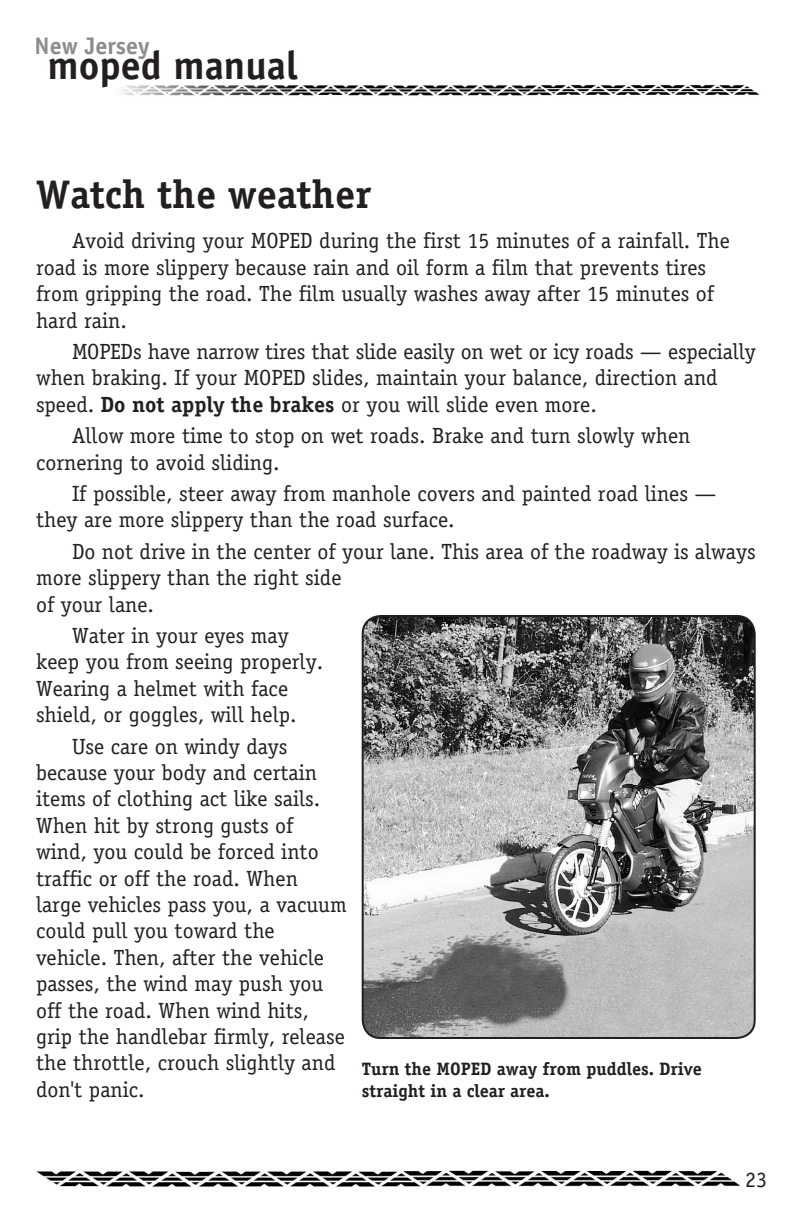
<style>
.page{position:relative;width:792px;height:1224px;background:#fff}
.page>*{position:absolute;margin:0;border:0;box-sizing:border-box;transform-origin:0 0}
.t1{font:700 40px "Officina Serif";color:#231f20}
.t2{font:700 40px "Officina Sans";color:#231f20}
.t3{font:700 24px "Officina Sans";color:#8a8c8f}
.t4{font:22px/26.4px "Officina Serif";color:#231f20}
.t5{font:700 18px/21.6px "Officina Serif";color:#231f20}
.s1{font-weight:700}
</style>
<div class="page">
<img style="left:62px;top:1170px;width:679px;height:17px">
<img style="left:120px;top:84px;width:640px;height:12px">
<svg style="left:36px;top:1171px;width:26px;height:16px"></svg>
<svg style="left:361px;top:615px;width:395px;height:423px;background:#909090"></svg>
<p class="t3" style="left:35px;top:32px;width:117px">New Jersey</p>
<h1 class="t2" style="left:48px;top:42px;width:252px">moped manual</h1>
<h1 class="t1" style="left:36px;top:171px;width:337px">Watch the weather</h1>
<p class="t4" style="left:36px;top:228px;width:695px;text-indent:36px">Avoid driving your MOPED during the first 15 minutes of a rainfall. The road is more slippery because rain and oil form a film that prevents tires from gripping the road. The film usually washes away after 15 minutes of hard rain.</p>
<p class="t4" style="left:36px;top:338px;width:721px;text-indent:36px">MOPEDs have narrow tires that slide easily on wet or icy roads — especially when braking. If your MOPED slides, maintain your balance, direction and speed. <span class="s1">Do not apply the brakes</span> or you will slide even more.</p>
<p class="t4" style="left:36px;top:422px;width:656px;text-indent:36px">Allow more time to stop on wet roads. Brake and turn slowly when cornering to avoid sliding.</p>
<p class="t4" style="left:36px;top:480px;width:682px;text-indent:36px">If possible, steer away from manhole covers and painted road lines — they are more slippery than the road surface.</p>
<p class="t4" style="left:36px;top:538px;width:721px;text-indent:36px">Do not drive in the center of your lane. This area of the roadway is always more slippery than the right side<br>of your lane.</p>
<p class="t4" style="left:36px;top:622px;width:289px;text-indent:36px">Water in your eyes may keep you from seeing properly.<br>Wearing a helmet with face shield, or goggles, will help.</p>
<p class="t4" style="left:36px;top:733px;width:312px;text-indent:36px">Use care on windy days because your body and certain items of clothing act like sails.<br>When hit by strong gusts of wind, you could be forced into traffic or off the road. When large vehicles pass you, a vacuum could pull you toward the vehicle. Then, after the vehicle passes, the wind may push you off the road. When wind hits, grip the handlebar firmly, release the throttle, crouch slightly and don't panic.</p>
<p class="t5" style="left:362px;top:1058px;width:341px">Turn the MOPED away from puddles. Drive straight in a clear area.</p>
<p class="t4" style="left:745px;top:1166px;width:24px">23</p>
</div>
